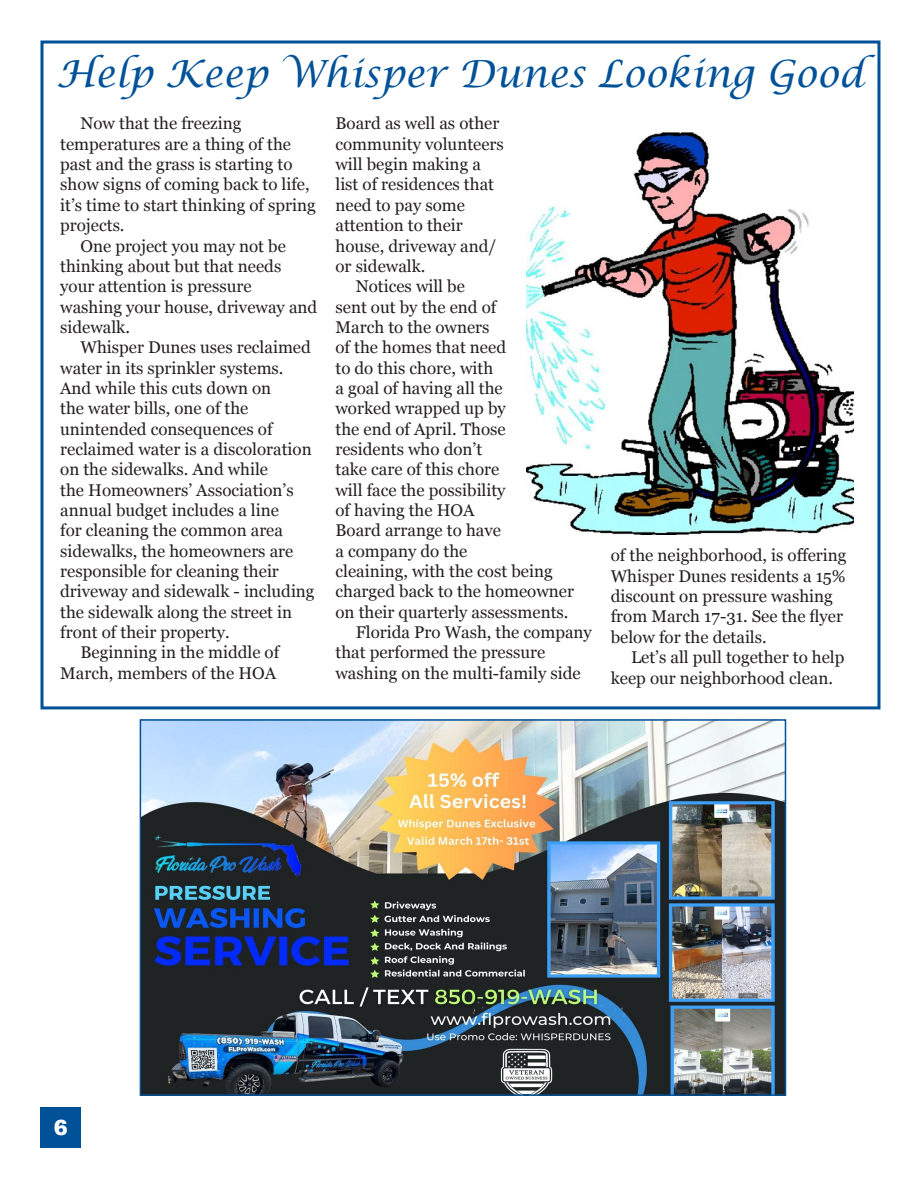
<style>
.page{position:relative;width:918px;height:1188px;background:#fff}
.page>*{position:absolute;margin:0;border:0;box-sizing:border-box;transform-origin:0 0}
.t1{font:italic 37.5px "Lucida Calligraphy";color:#015198}
.t2{font:900 21px "Arial";color:#fff}
.t3{font:16.95px/20.4px "Georgia";color:#231f20}
</style>
<div class="page">
<div style="left:40px;top:1107px;width:41px;height:41px;background:#015198"></div>
<img style="left:143px;top:722px;width:640px;height:371px">
<div style="left:140px;top:719px;width:646px;height:377px;border:2px solid #015198"></div>
<div style="left:40px;top:40px;width:840px;height:669px;border:3px solid #015198"></div>
<img style="left:526px;top:132px;width:327px;height:402px">
<p class="t1" style="left:57px;top:51px;width:809px">Help Keep Whisper Dunes Looking Good</p>
<p class="t3" style="left:60px;top:113px;width:257px;text-indent:20px">Now that the freezing temperatures are a thing of the past and the grass is starting to show signs of coming back to life, it’s time to start thinking of spring projects.</p>
<p class="t3" style="left:60px;top:235px;width:259px;text-indent:20px">One project you may not be thinking about but that needs your attention is pressure washing your house, driveway and sidewalk.</p>
<p class="t3" style="left:60px;top:336px;width:256px;text-indent:20px">Whisper Dunes uses reclaimed water in its sprinkler systems.<br>And while this cuts down on<br>the water bills, one of the unintended consequences of reclaimed water is a discoloration on the sidewalks. And while<br>the Homeowners’ Association’s annual budget includes a line<br>for cleaning the common area sidewalks, the homeowners are responsible for cleaning their driveway and sidewalk - including the sidewalk along the street in front of their property.</p>
<p class="t3" style="left:60px;top:642px;width:221px;text-align:right">Beginning in the middle of<br>March, members of the HOA</p>
<p class="t3" style="left:335px;top:113px;width:170px">Board as well as other community volunteers will begin making a list of residences that need to pay some attention to their house, driveway and/ or sidewalk.</p>
<p class="t3" style="left:335px;top:275px;width:240px;text-indent:20px">Notices will be<br>sent out by the end of<br>March to the owners<br>of the homes that need<br>to do this chore, with<br>a goal of having all the<br>worked wrapped up by<br>the end of April. Those residents who don’t<br>take care of this chore<br>will face the possibility<br>of having the HOA<br>Board arrange to have<br>a company do the<br>cleaining, with the cost being charged back to the homeowner on their quarterly assessments.</p>
<p class="t3" style="left:335px;top:621px;width:258px;text-indent:20px">Florida Pro Wash, the company that performed the pressure washing on the multi-family side</p>
<p class="t3" style="left:611px;top:545px;width:237px">of the neighborhood, is offering<br>Whisper Dunes residents a 15% discount on pressure washing from March 17-31. See the flyer below for the details.</p>
<p class="t3" style="left:611px;top:646px;width:235px;text-indent:20px">Let’s all pull together to help keep our neighborhood clean.</p>
<p class="t2" style="left:54px;top:1112px;width:16px">6</p>
</div>
